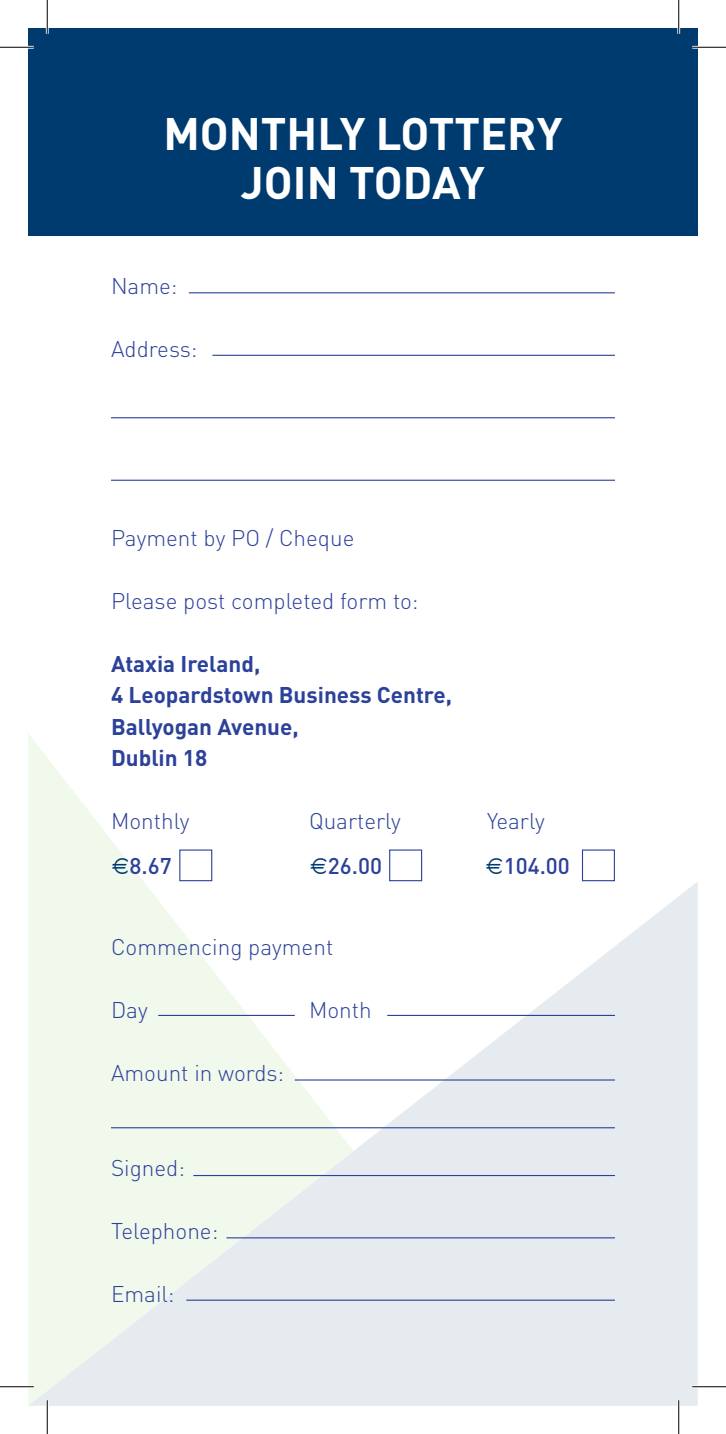
<style>
.page{position:relative;width:726px;height:1434px;background:#fff}
.page>*{position:absolute;margin:0;border:0;box-sizing:border-box;transform-origin:0 0}
.t1{font:700 45px "DIN";color:#fff}
.t2{font:300 22.5px "DIN";color:#2c419a}
.t3{font:700 22.5px "DIN";color:#2c419a}
.t4{font:500 22.5px "DIN";color:#2c419a}
.s1{font-family:"Apple Chancery";font-weight:400;font-size:24.75px;color:#003b70}
</style>
<div class="page">
<div style="left:28px;top:28px;width:670px;height:207px;background:#003b70"></div>
<svg style="left:353px;top:881px;width:345px;height:525px;fill:#e6ebf0"></svg>
<svg style="left:28px;top:734px;width:325px;height:672px;fill:#f1f8ee"></svg>
<hr style="left:189px;top:292px;width:426px;height:1px;background:#2c419a">
<hr style="left:212px;top:355px;width:403px;height:1px;background:#2c419a">
<hr style="left:111px;top:417px;width:504px;height:1px;background:#2c419a">
<hr style="left:111px;top:480px;width:504px;height:1px;background:#2c419a">
<hr style="left:158px;top:1015px;width:137px;height:1px;background:#2c419a">
<hr style="left:387px;top:1015px;width:228px;height:1px;background:#2c419a">
<hr style="left:295px;top:1079px;width:320px;height:1px;background:#2c419a">
<hr style="left:193px;top:1175px;width:422px;height:1px;background:#2c419a">
<hr style="left:226px;top:1237px;width:389px;height:1px;background:#2c419a">
<hr style="left:186px;top:1300px;width:429px;height:1px;background:#2c419a">
<hr style="left:111px;top:1127px;width:504px;height:1px;background:#2c419a">
<div style="left:179px;top:849px;width:33px;height:32px;border:1px solid #2c419a"></div>
<div style="left:389px;top:849px;width:33px;height:32px;border:1px solid #2c419a"></div>
<div style="left:582px;top:849px;width:33px;height:32px;border:1px solid #2c419a"></div>
<hr style="left:0;top:46px;width:34px;height:3px;background:#fff">
<hr style="left:692px;top:46px;width:34px;height:3px;background:#fff">
<hr style="left:0;top:1385px;width:34px;height:3px;background:#fff">
<hr style="left:692px;top:1385px;width:34px;height:3px;background:#fff">
<hr style="left:46px;top:0;width:3px;height:34px;background:#fff">
<hr style="left:46px;top:1400px;width:3px;height:34px;background:#fff">
<hr style="left:677px;top:0;width:3px;height:34px;background:#fff">
<hr style="left:677px;top:1400px;width:3px;height:34px;background:#fff">
<hr style="left:0;top:47px;width:34px;height:1px;background:#000">
<hr style="left:692px;top:47px;width:34px;height:1px;background:#000">
<hr style="left:0;top:1386px;width:34px;height:1px;background:#000">
<hr style="left:692px;top:1386px;width:34px;height:1px;background:#000">
<hr style="left:47px;top:0;width:1px;height:34px;background:#000">
<hr style="left:47px;top:1400px;width:1px;height:34px;background:#000">
<hr style="left:678px;top:0;width:1px;height:34px;background:#000">
<hr style="left:678px;top:1400px;width:1px;height:34px;background:#000">
<p class="t1" style="left:163px;top:104px;width:401px">MONTHLY LOTTERY</p>
<p class="t1" style="left:241px;top:153px;width:245px">JOIN TODAY</p>
<p class="t2" style="left:111px;top:272px;width:68px">Name:</p>
<p class="t2" style="left:111px;top:335px;width:88px">Address:</p>
<p class="t2" style="left:111px;top:524px;width:245px">Payment by PO / Cheque</p>
<p class="t2" style="left:111px;top:587px;width:309px">Please post completed form to:</p>
<p class="t3" style="left:111px;top:649px;width:151px">Ataxia Ireland,</p>
<p class="t3" style="left:111px;top:680px;width:343px">4 Leopardstown Business Centre,</p>
<p class="t3" style="left:111px;top:712px;width:189px">Ballyogan Avenue,</p>
<p class="t3" style="left:111px;top:743px;width:98px">Dublin 18</p>
<p class="t2" style="left:111px;top:807px;width:80px">Monthly</p>
<p class="t2" style="left:309px;top:807px;width:93px">Quarterly</p>
<p class="t2" style="left:487px;top:807px;width:59px">Yearly</p>
<p class="t4" style="left:111px;top:852px;width:62px"><span class="s1">€</span>8.67</p>
<p class="t4" style="left:309px;top:852px;width:74px"><span class="s1">€</span>26.00</p>
<p class="t4" style="left:485px;top:852px;width:86px"><span class="s1">€</span>104.00</p>
<p class="t2" style="left:111px;top:933px;width:224px">Commencing payment</p>
<p class="t2" style="left:111px;top:996px;width:38px">Day</p>
<p class="t2" style="left:309px;top:996px;width:64px">Month</p>
<p class="t2" style="left:111px;top:1059px;width:175px">Amount in words:</p>
<p class="t2" style="left:111px;top:1154px;width:75px">Signed:</p>
<p class="t2" style="left:111px;top:1217px;width:109px">Telephone:</p>
<p class="t2" style="left:111px;top:1280px;width:65px">Email:</p>
</div>
